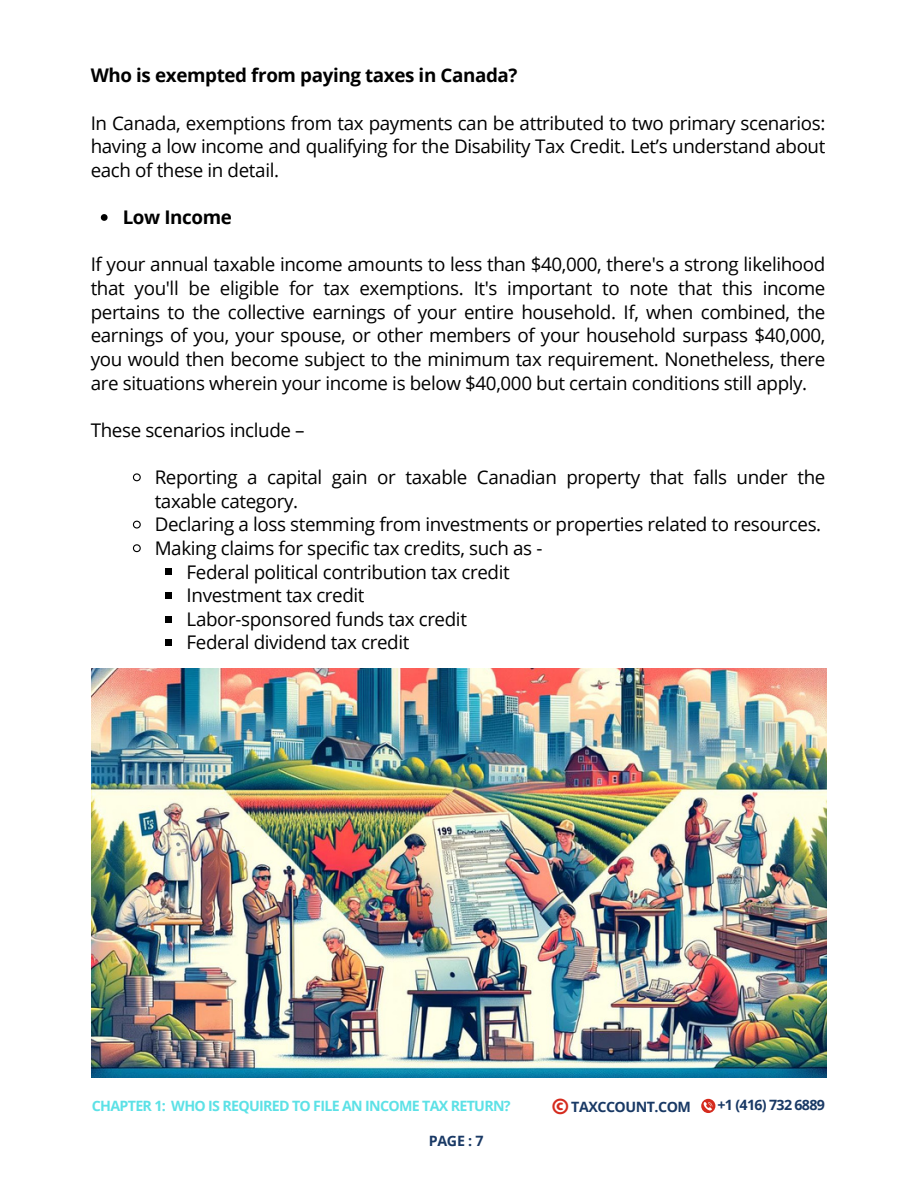
<style>
.page{position:relative;width:918px;height:1188px;background:#fff}
.page>*{position:absolute;margin:0;border:0;box-sizing:border-box;transform-origin:0 0}
.t1{font:18.75px/23.7px "Open Sans";letter-spacing:-.02em;color:#000;text-align:justify}
.t2{font:700 18.75px "Open Sans";letter-spacing:-.02em;color:#000}
.t3{font:700 14.25px "Open Sans";letter-spacing:-.05em;color:#5ce1e6}
.t4{font:700 14.25px "Open Sans";letter-spacing:-.035em;color:#193965}
.s1{font-family:"League Spartan";font-size:18.3px;color:#d52b1e}
</style>
<div class="page">
<svg style="left:101px;top:214px;width:7px;height:7px"></svg>
<svg style="left:132px;top:473px;width:9px;height:9px"></svg>
<svg style="left:132px;top:520px;width:9px;height:9px"></svg>
<svg style="left:132px;top:544px;width:9px;height:9px"></svg>
<div style="left:165px;top:568px;width:7px;height:7px;background:#000"></div>
<div style="left:165px;top:592px;width:7px;height:7px;background:#000"></div>
<div style="left:165px;top:616px;width:7px;height:6px;background:#000"></div>
<div style="left:165px;top:639px;width:7px;height:7px;background:#000"></div>
<svg style="left:701px;top:1099px;width:14px;height:14px"></svg>
<img style="left:92px;top:669px;width:734px;height:408px">
<p class="t2" style="left:91px;top:62px;width:428px">Who is exempted from paying taxes in Canada?</p>
<p class="t1" style="left:91px;top:111px;width:736px">In Canada, exemptions from tax payments can be attributed to two primary scenarios: having a low income and qualifying for the Disability Tax Credit. Let’s understand about each of these in detail.</p>
<p class="t2" style="left:123px;top:204px;width:111px">Low Income</p>
<p class="t1" style="left:91px;top:252px;width:736px">If your annual taxable income amounts to less than $40,000, there's a strong likelihood that you'll be eligible for tax exemptions. It's important to note that this income pertains to the collective earnings of your entire household. If, when combined, the earnings of you, your spouse, or other members of your household surpass $40,000, you would then become subject to the minimum tax requirement. Nonetheless, there are situations wherein your income is below $40,000 but certain conditions still apply.</p>
<p class="t1" style="left:91px;top:418px;width:215px">These scenarios include –</p>
<p class="t1" style="left:155px;top:465px;width:672px">Reporting a capital gain or taxable Canadian property that falls under the</p>
<p class="t1" style="left:155px;top:489px;width:145px">taxable category.</p>
<p class="t1" style="left:155px;top:512px;width:668px">Declaring a loss stemming from investments or properties related to resources.</p>
<p class="t1" style="left:155px;top:536px;width:389px">Making claims for specific tax credits, such as -</p>
<p class="t1" style="left:187px;top:559px;width:325px">Federal political contribution tax credit</p>
<p class="t1" style="left:187px;top:583px;width:179px">Investment tax credit</p>
<p class="t1" style="left:187px;top:607px;width:282px">Labor-sponsored funds tax credit</p>
<p class="t1" style="left:187px;top:630px;width:224px">Federal dividend tax credit</p>
<p class="t3" style="left:92px;top:1096px;width:420px">CHAPTER 1: WHO IS REQUIRED TO FILE AN INCOME TAX RETURN?</p>
<p class="t4" style="left:429px;top:1131px;width:56px">PAGE : 7</p>
<p class="t4" style="left:552px;top:1097px;width:140px"><span class="s1">©</span> TAXCCOUNT.COM</p>
<p class="t4" style="left:717px;top:1095px;width:109px">+1 (416) 732 6889</p>
</div>
